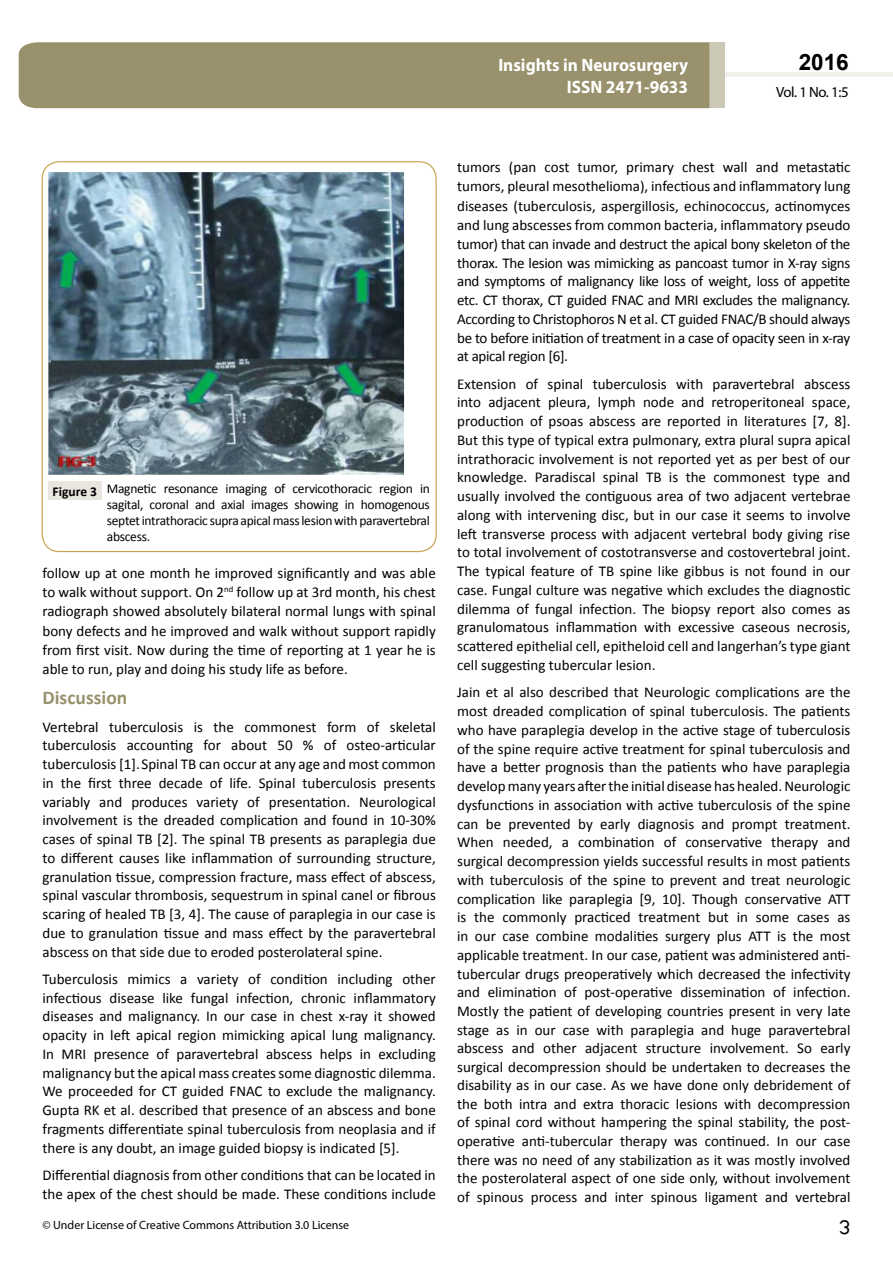
<style>
.page{position:relative;width:893px;height:1263px;background:#fff}
.page>*{position:absolute;margin:0;border:0;box-sizing:border-box;transform-origin:0 0}
.t1{font:25.5px "Tunga";color:#000}
.t2{font:700 22.5px "Arial";color:#000}
.t3{font:700 19.5px "Calibri";color:#98916c}
.t4{font:700 18px/21.6px "Myriad Pro";color:#fff;text-align:right;scale:.96 1}
.t5{font:15px/18.8px "Calibri";color:#000;text-align:justify}
.t6{font:14.85px "Myriad Pro";color:#000}
.t7{font:13.5px/16.2px "Calibri";letter-spacing:-.02em;color:#000;text-align:justify}
.t8{font:12px "Myriad Pro";color:#000}
.s1{font-weight:700}
</style>
<div class="page">
<hr style="left:725px;top:73px;width:168px;height:4px;background:#f1efea">
<div style="left:19px;top:42px;width:690px;height:66px;background:#98916c"></div>
<div style="left:709px;top:42px;width:16px;height:66px;background:#cbc8b5"></div>
<img style="left:48px;top:172px;width:356px;height:303px">
<div style="left:48px;top:481px;width:53px;height:19px;background:#e9e6df"></div>
<p class="t4" style="left:517px;top:53px;width:198px">ARCHIVOS DE MEDICINA<br>ISSN 1698-9465</p>
<h2 class="t2" style="left:799px;top:47px;width:52px">2016</h2>
<p class="t4" style="left:498px;top:54px;width:199px">Insights in Neurosurgery<br>ISSN 2471-9633</p>
<p class="t6" style="left:776px;top:83px;width:74px">Vol. 1 No. 1:5</p>
<p class="t7" style="left:107px;top:480px;width:325px;text-indent:-54px"><span class="s1">Figure 3</span> Magnetic resonance imaging of cervicothoracic region in sagital, coronal and axial images showing in homogenous septet intrathoracic supra apical mass lesion with paravertebral abscess.</p>
<p class="t5" style="left:43px;top:563px;width:395px;line-height:19.4px">follow up at one month he improved significantly and was able to walk without support. On 2<sup>nd</sup> follow up at 3rd month, his chest radiograph showed absolutely bilateral normal lungs with spinal bony defects and he improved and walk without support rapidly from first visit. Now during the time of reporting at 1 year he is able to run, play and doing his study life as before.</p>
<h3 class="t3" style="left:43px;top:685px;width:86px">Discussion</h3>
<p class="t5" style="left:43px;top:717px;width:395px">Vertebral tuberculosis is the commonest form of skeletal tuberculosis accounting for about 50 % of osteo-articular tuberculosis [1].Spinal TB can occur at any age and most common in the first three decade of life. Spinal tuberculosis presents variably and produces variety of presentation. Neurological involvement is the dreaded complication and found in 10-30% cases of spinal TB [2]. The spinal TB presents as paraplegia due to different causes like inflammation of surrounding structure, granulation tissue, compression fracture, mass effect of abscess, spinal vascular thrombosis, sequestrum in spinal canel or fibrous scaring of healed TB [3, 4]. The cause of paraplegia in our case is due to granulation tissue and mass effect by the paravertebral abscess on that side due to eroded posterolateral spine.</p>
<p class="t5" style="left:43px;top:969px;width:395px">Tuberculosis mimics a variety of condition including other infectious disease like fungal infection, chronic inflammatory diseases and malignancy. In our case in chest x-ray it showed opacity in left apical region mimicking apical lung malignancy.<br>In MRI presence of paravertebral abscess helps in excluding malignancy but the apical mass creates some diagnostic dilemma.<br>We proceeded for CT guided FNAC to exclude the malignancy.<br>Gupta RK et al. described that presence of an abscess and bone fragments differentiate spinal tuberculosis from neoplasia and if there is any doubt, an image guided biopsy is indicated [5].</p>
<p class="t5" style="left:43px;top:1165px;width:395px">Differential diagnosis from other conditions that can be located in the apex of the chest should be made. These conditions include</p>
<p class="t5" style="left:457px;top:158px;width:395px">tumors (pan cost tumor, primary chest wall and metastatic tumors, pleural mesothelioma), infectious and inflammatory lung diseases (tuberculosis, aspergillosis, echinococcus, actinomyces and lung abscesses from common bacteria, inflammatory pseudo tumor) that can invade and destruct the apical bony skeleton of the thorax. The lesion was mimicking as pancoast tumor in X-ray signs and symptoms of malignancy like loss of weight, loss of appetite etc. CT thorax, CT guided FNAC and MRI excludes the malignancy.<br>According to Christophoros N et al. CT guided FNAC/B should always be to before initiation of treatment in a case of opacity seen in x-ray at apical region [6].</p>
<p class="t5" style="left:457px;top:374px;width:395px">Extension of spinal tuberculosis with paravertebral abscess into adjacent pleura, lymph node and retroperitoneal space, production of psoas abscess are reported in literatures [7, 8].<br>But this type of typical extra pulmonary, extra plural supra apical intrathoracic involvement is not reported yet as per best of our knowledge. Paradiscal spinal TB is the commonest type and usually involved the contiguous area of two adjacent vertebrae along with intervening disc, but in our case it seems to involve left transverse process with adjacent vertebral body giving rise to total involvement of costotransverse and costovertebral joint.<br>The typical feature of TB spine like gibbus is not found in our case. Fungal culture was negative which excludes the diagnostic dilemma of fungal infection. The biopsy report also comes as granulomatous inflammation with excessive caseous necrosis, scattered epithelial cell, epitheloid cell and langerhan’s type giant cell suggesting tubercular lesion.</p>
<p class="t5" style="left:457px;top:683px;width:395px">Jain et al also described that Neurologic complications are the most dreaded complication of spinal tuberculosis. The patients who have paraplegia develop in the active stage of tuberculosis of the spine require active treatment for spinal tuberculosis and have a better prognosis than the patients who have paraplegia develop many years after the initial disease has healed. Neurologic dysfunctions in association with active tuberculosis of the spine can be prevented by early diagnosis and prompt treatment.<br>When needed, a combination of conservative therapy and surgical decompression yields successful results in most patients with tuberculosis of the spine to prevent and treat neurologic complication like paraplegia [9, 10]. Though conservative ATT is the commonly practiced treatment but in some cases as in our case combine modalities surgery plus ATT is the most applicable treatment. In our case, patient was administered anti&shy;tubercular drugs preoperatively which decreased the infectivity and elimination of post-operative dissemination of infection.<br>Mostly the patient of developing countries present in very late stage as in our case with paraplegia and huge paravertebral abscess and other adjacent structure involvement. So early surgical decompression should be undertaken to decreases the disability as in our case. As we have done only debridement of the both intra and extra thoracic lesions with decompression of spinal cord without hampering the spinal stability, the post&shy;operative anti-tubercular therapy was continued. In our case there was no need of any stabilization as it was mostly involved the posterolateral aspect of one side only, without involvement of spinous process and inter spinous ligament and vertebral</p>
<p class="t8" style="left:43px;top:1218px;width:308px">© Under License of Creative Commons Attribution 3.0 License</p>
<h1 class="t1" style="left:839px;top:1210px;width:13px">3</h1>
</div>
